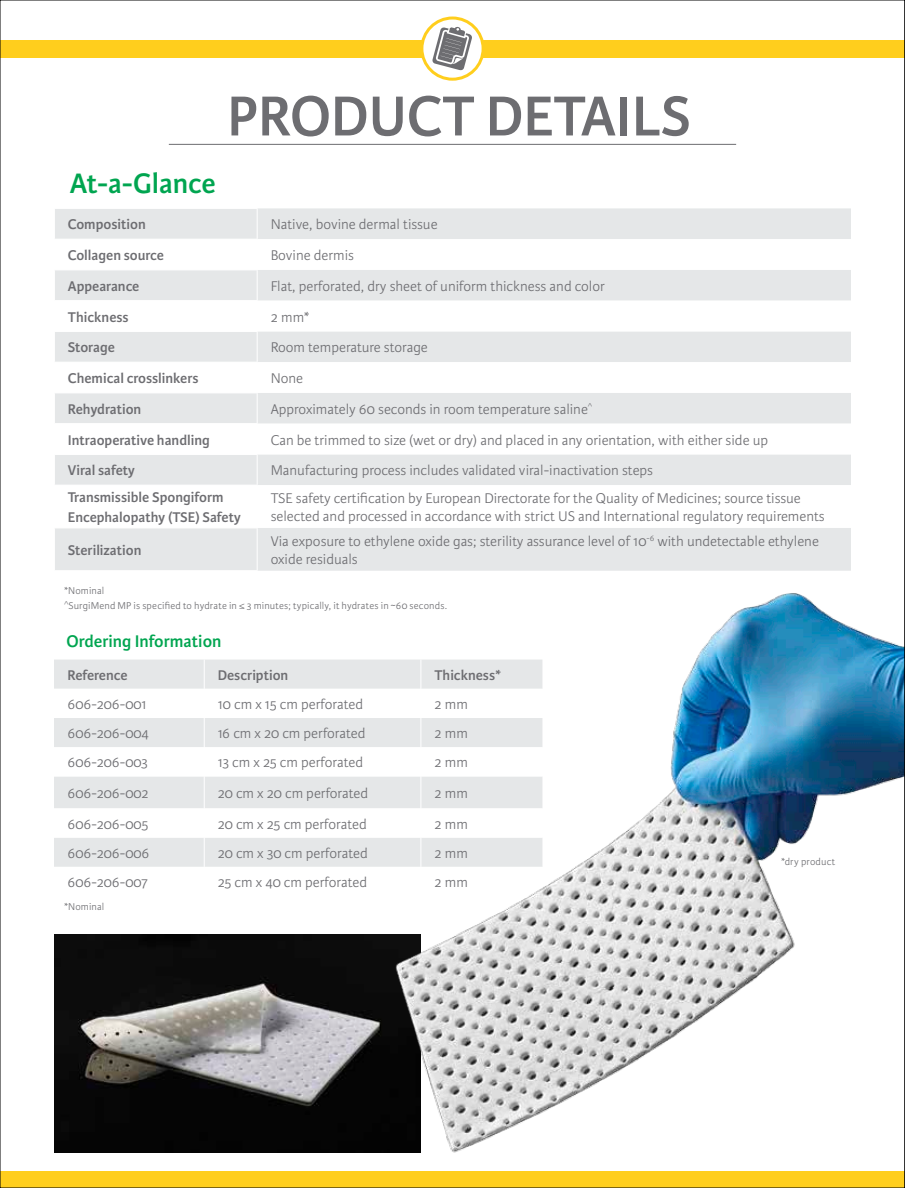
<style>
.page{position:relative;width:905px;height:1188px;background:#fff}
.page>*{position:absolute;margin:0;border:0;box-sizing:border-box;transform-origin:0 0}
.t1{font:600 60px "Karmina Sans";color:#6d6d71}
.t2{font:600 30px "Karmina Sans";color:#00a550}
.t3{font:600 18px "Karmina Sans";color:#00a550}
.t4{font:300 15px/18px "Karmina Sans";color:#6d6d71}
.t5{font:600 15px/19.5px "Karmina Sans";color:#6d6d71}
.t6{font:300 10.5px/15px "Karmina Sans";letter-spacing:.015em;color:#6d6d71}
</style>
<div class="page">
<div style="left:0;top:1171px;width:904px;height:17px;background:#ffce1d"></div>
<img style="left:54px;top:935px;width:269px;height:218px">
<div style="left:55px;top:208px;width:795px;height:363px;background:#e5e7e8"></div>
<svg style="left:55px;top:240px;width:202px;height:288px"></svg>
<svg style="left:257px;top:239px;width:593px;height:289px"></svg>
<hr style="left:54px;top:208px;width:203px;height:1px;background:#fff">
<hr style="left:257px;top:209px;width:1px;height:30px;background:#fff">
<hr style="left:54px;top:239px;width:203px;height:1px;background:#fff">
<hr style="left:257px;top:240px;width:1px;height:30px;background:#fff">
<hr style="left:54px;top:270px;width:203px;height:1px;background:#fff">
<hr style="left:257px;top:270px;width:1px;height:30px;background:#fff">
<hr style="left:54px;top:300px;width:203px;height:1px;background:#fff">
<hr style="left:257px;top:301px;width:1px;height:30px;background:#fff">
<hr style="left:54px;top:331px;width:203px;height:1px;background:#fff">
<hr style="left:257px;top:332px;width:1px;height:30px;background:#fff">
<hr style="left:54px;top:362px;width:203px;height:1px;background:#fff">
<hr style="left:257px;top:363px;width:1px;height:30px;background:#fff">
<hr style="left:54px;top:393px;width:203px;height:1px;background:#fff">
<hr style="left:257px;top:393px;width:1px;height:30px;background:#fff">
<hr style="left:54px;top:423px;width:203px;height:1px;background:#fff">
<hr style="left:257px;top:424px;width:1px;height:30px;background:#fff">
<hr style="left:54px;top:454px;width:203px;height:1px;background:#fff">
<hr style="left:257px;top:455px;width:1px;height:30px;background:#fff">
<hr style="left:54px;top:485px;width:203px;height:1px;background:#fff">
<hr style="left:257px;top:486px;width:1px;height:42px;background:#fff">
<hr style="left:54px;top:528px;width:203px;height:1px;background:#fff">
<hr style="left:257px;top:528px;width:1px;height:42px;background:#fff">
<hr style="left:54px;top:570px;width:203px;height:1px;background:#fff">
<div style="left:54px;top:660px;width:269px;height:29px;background:#e5e7e8"></div>
<svg style="left:54px;top:718px;width:269px;height:149px;fill:#e5e7e8"></svg>
<svg style="left:204px;top:660px;width:1px;height:116px"></svg>
<hr style="left:204px;top:776px;width:1px;height:32px;background:#fff">
<hr style="left:204px;top:808px;width:1px;height:30px;background:#fff">
<svg style="left:204px;top:838px;width:1px;height:29px"></svg>
<img style="left:323px;top:555px;width:579px;height:598px">
<div style="left:0;top:40px;width:904px;height:17px;background:#ffce1d"></div>
<svg style="left:422px;top:18px;width:61px;height:61px"></svg>
<svg style="left:432px;top:27px;width:40px;height:44px"></svg>
<div style="left:420px;top:17px;width:64px;height:64px;border:3px solid #ffce1d;border-radius:50%"></div>
<hr style="left:169px;top:144px;width:567px;height:1px;background:#6d6d71">
<svg style="left:904px;top:0;width:1px;height:1188px"></svg>
<h2 class="t2" style="left:70px;top:166px;width:147px">At-a-Glance</h2>
<h1 class="t1" style="left:227px;top:82px;width:465px">PRODUCT DETAILS</h1>
<p class="t5" style="left:68px;top:215px;width:79px">Composition</p>
<p class="t4" style="left:271px;top:216px;width:168px">Native, bovine dermal tissue</p>
<p class="t5" style="left:68px;top:246px;width:97px">Collagen source</p>
<p class="t4" style="left:271px;top:247px;width:85px">Bovine dermis</p>
<p class="t5" style="left:68px;top:277px;width:73px">Appearance</p>
<p class="t4" style="left:271px;top:277px;width:336px">Flat, perforated, dry sheet of uniform thickness and color</p>
<p class="t5" style="left:68px;top:307px;width:62px">Thickness</p>
<p class="t4" style="left:271px;top:308px;width:41px">2 mm*</p>
<p class="t5" style="left:68px;top:338px;width:48px">Storage</p>
<p class="t4" style="left:271px;top:339px;width:159px">Room temperature storage</p>
<p class="t5" style="left:68px;top:369px;width:132px">Chemical crosslinkers</p>
<p class="t4" style="left:271px;top:370px;width:34px">None</p>
<p class="t5" style="left:68px;top:400px;width:75px">Rehydration</p>
<p class="t4" style="left:271px;top:400px;width:323px">Approximately 60 seconds in room temperature saline<sup>^</sup></p>
<p class="t5" style="left:68px;top:430px;width:143px">Intraoperative handling</p>
<p class="t4" style="left:271px;top:431px;width:499px">Can be trimmed to size (wet or dry) and placed in any orientation, with either side up</p>
<p class="t5" style="left:68px;top:461px;width:69px">Viral safety</p>
<p class="t4" style="left:271px;top:462px;width:384px">Manufacturing process includes validated viral-inactivation steps</p>
<p class="t5" style="left:68px;top:488px;width:174px">Transmissible Spongiform<br>Encephalopathy (TSE) Safety</p>
<p class="t4" style="left:271px;top:490px;width:555px">TSE safety certification by European Directorate for the Quality of Medicines; source tissue selected and processed in accordance with strict US and International regulatory requirements</p>
<p class="t5" style="left:68px;top:541px;width:75px">Sterilization</p>
<p class="t4" style="left:271px;top:532px;width:549px">Via exposure to ethylene oxide gas; sterility assurance level of 10<sup>-6</sup> with undetectable ethylene oxide residuals</p>
<p class="t6" style="left:64px;top:583px;width:384px">*Nominal<br><sup>^</sup>SurgiMend MP is specified to hydrate in ≤ 3 minutes; typically, it hydrates in ~60 seconds.</p>
<p class="t3" style="left:66px;top:631px;width:156px">Ordering Information</p>
<p class="t5" style="left:68px;top:665px;width:61px">Reference</p>
<p class="t5" style="left:218px;top:665px;width:72px">Description</p>
<p class="t5" style="left:434px;top:665px;width:68px">Thickness*</p>
<p class="t4" style="left:68px;top:696px;width:81px">606-206-001</p>
<p class="t4" style="left:218px;top:696px;width:147px">10 cm x 15 cm perforated</p>
<p class="t4" style="left:434px;top:696px;width:35px">2 mm</p>
<p class="t4" style="left:68px;top:725px;width:83px">606-206-004</p>
<p class="t4" style="left:218px;top:725px;width:149px">16 cm x 20 cm perforated</p>
<p class="t4" style="left:434px;top:725px;width:35px">2 mm</p>
<p class="t4" style="left:68px;top:754px;width:82px">606-206-003</p>
<p class="t4" style="left:218px;top:754px;width:147px">13 cm x 25 cm perforated</p>
<p class="t4" style="left:434px;top:754px;width:35px">2 mm</p>
<p class="t4" style="left:68px;top:785px;width:83px">606-206-002</p>
<p class="t4" style="left:218px;top:785px;width:152px">20 cm x 20 cm perforated</p>
<p class="t4" style="left:434px;top:785px;width:35px">2 mm</p>
<p class="t4" style="left:68px;top:815px;width:83px">606-206-005</p>
<p class="t4" style="left:218px;top:815px;width:150px">20 cm x 25 cm perforated</p>
<p class="t4" style="left:434px;top:815px;width:35px">2 mm</p>
<p class="t4" style="left:68px;top:844px;width:84px">606-206-006</p>
<p class="t4" style="left:218px;top:844px;width:151px">20 cm x 30 cm perforated</p>
<p class="t4" style="left:434px;top:844px;width:35px">2 mm</p>
<p class="t4" style="left:68px;top:874px;width:82px">606-206-007</p>
<p class="t4" style="left:218px;top:874px;width:151px">25 cm x 40 cm perforated</p>
<p class="t4" style="left:434px;top:874px;width:35px">2 mm</p>
<p class="t6" style="left:64px;top:899px;width:42px">*Nominal</p>
<p class="t6" style="left:781px;top:854px;width:56px">*dry product</p>
</div>
